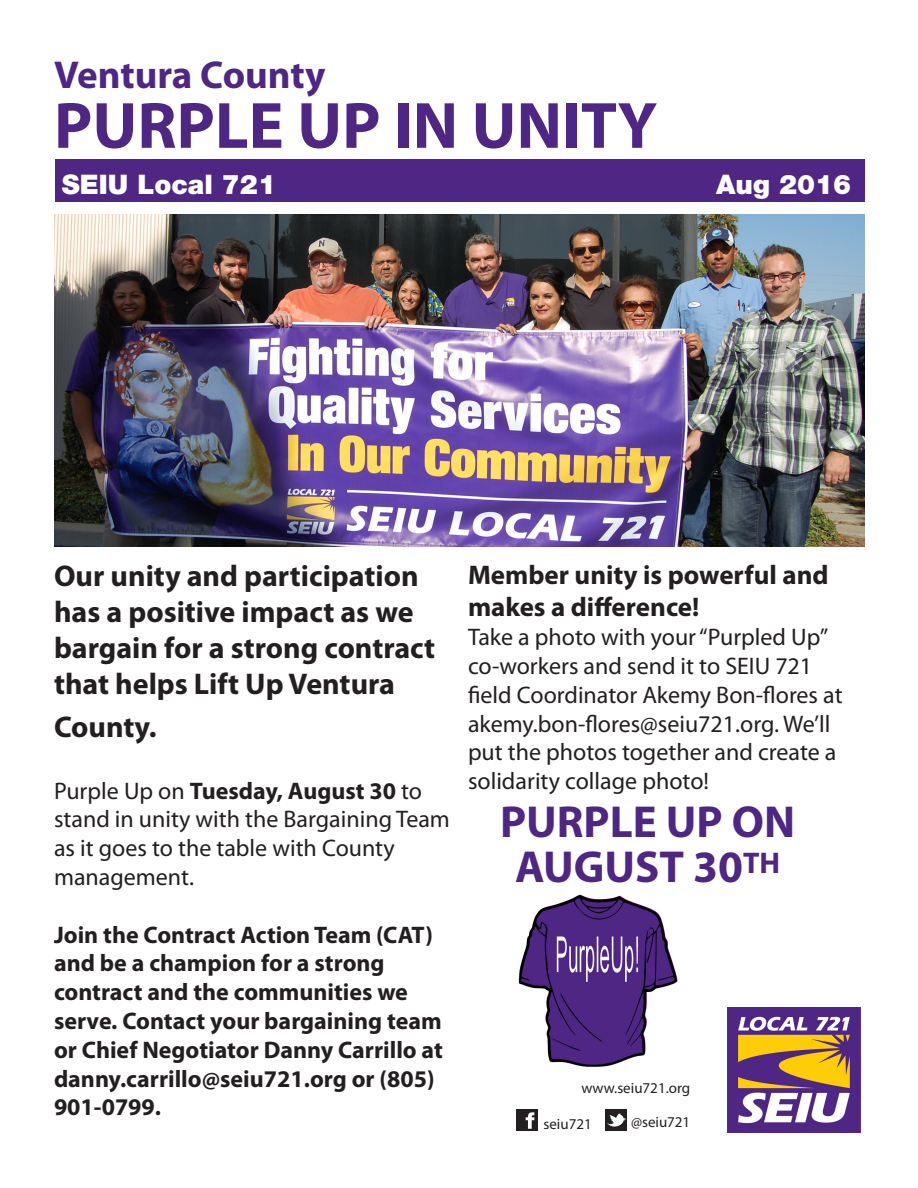
<style>
.page{position:relative;width:918px;height:1188px;background:#fff}
.page>*{position:absolute;margin:0;border:0;box-sizing:border-box;transform-origin:0 0}
.t1{font:700 66px "Myriad Pro";color:#4f2684}
.t2{font:700 45px "Myriad Pro";color:#4f2684}
.t3{font:700 39px "Myriad Pro";color:#4f2684}
.t4{font:700 30px/36px "Myriad Pro";color:#231f20}
.t5{font:700 27px/32.4px "Myriad Pro";color:#231f20}
.t6{font:900 27px "Helvetica Neue";color:#fff}
.t7{font:24px/28.8px "Myriad Pro";color:#231f20}
.t8{font:700 24px/28.8px "Myriad Pro";color:#231f20}
.t9{font:15px "Myriad Pro";color:#231f20}
.s1{font-weight:700}
</style>
<div class="page">
<img style="left:727px;top:1008px;width:134px;height:124px">
<div style="left:516px;top:1109px;width:22px;height:22px;background:#231f20"></div>
<svg style="left:526px;top:1112px;width:8px;height:17px"></svg>
<div style="left:606px;top:1109px;width:21px;height:22px;background:#231f20"></div>
<svg style="left:607px;top:1113px;width:19px;height:14px"></svg>
<div style="left:55px;top:159px;width:809px;height:42px;background:#4f2684"></div>
<img style="left:518px;top:894px;width:160px;height:173px">
<img style="left:54px;top:215px;width:810px;height:332px">
<p class="t3" style="left:54px;top:49px;width:273px">Ventura County</p>
<p class="t1" style="left:54px;top:83px;width:605px">PURPLE UP IN UNITY</p>
<p class="t6" style="left:62px;top:168px;width:216px">SEIU Local 721</p>
<p class="t6" style="left:716px;top:168px;width:137px">Aug 2016</p>
<p class="t4" style="left:54px;top:557px;width:383px">Our unity and participation has a positive impact as we bargain for a strong contract that helps Lift Up Ventura</p>
<p class="t4" style="left:54px;top:708px;width:104px">County.</p>
<p class="t7" style="left:54px;top:776px;width:397px">Purple Up on <span class="s1">Tuesday, August 30</span> to stand in unity with the Bargaining Team as it goes to the table with County management.</p>
<p class="t8" style="left:54px;top:919px;width:390px">Join the Contract Action Team (CAT) and be a champion for a strong contract and the communities we serve. Contact your bargaining team or Chief Negotiator Danny Carrillo at danny.carrillo@seiu721.org or (805)<br>901-0799.</p>
<p class="t5" style="left:468px;top:558px;width:362px">Member unity is powerful and makes a difference!</p>
<p class="t7" style="left:468px;top:622px;width:376px">Take a photo with your “Purpled Up” co-workers and send it to SEIU 721 field Coordinator Akemy Bon-flores at akemy.bon-flores@seiu721.org. We’ll put the photos together and create a solidarity collage photo!</p>
<p class="t2" style="left:500px;top:793px;width:297px">PURPLE UP ON</p>
<p class="t2" style="left:515px;top:838px;width:267px">AUGUST 30<sup>TH</sup></p>
<p class="t9" style="left:581px;top:1079px;width:110px">www.seiu721.org</p>
<p class="t9" style="left:543px;top:1114px;width:50px">seiu721</p>
<p class="t9" style="left:631px;top:1113px;width:60px">@seiu721</p>
</div>
